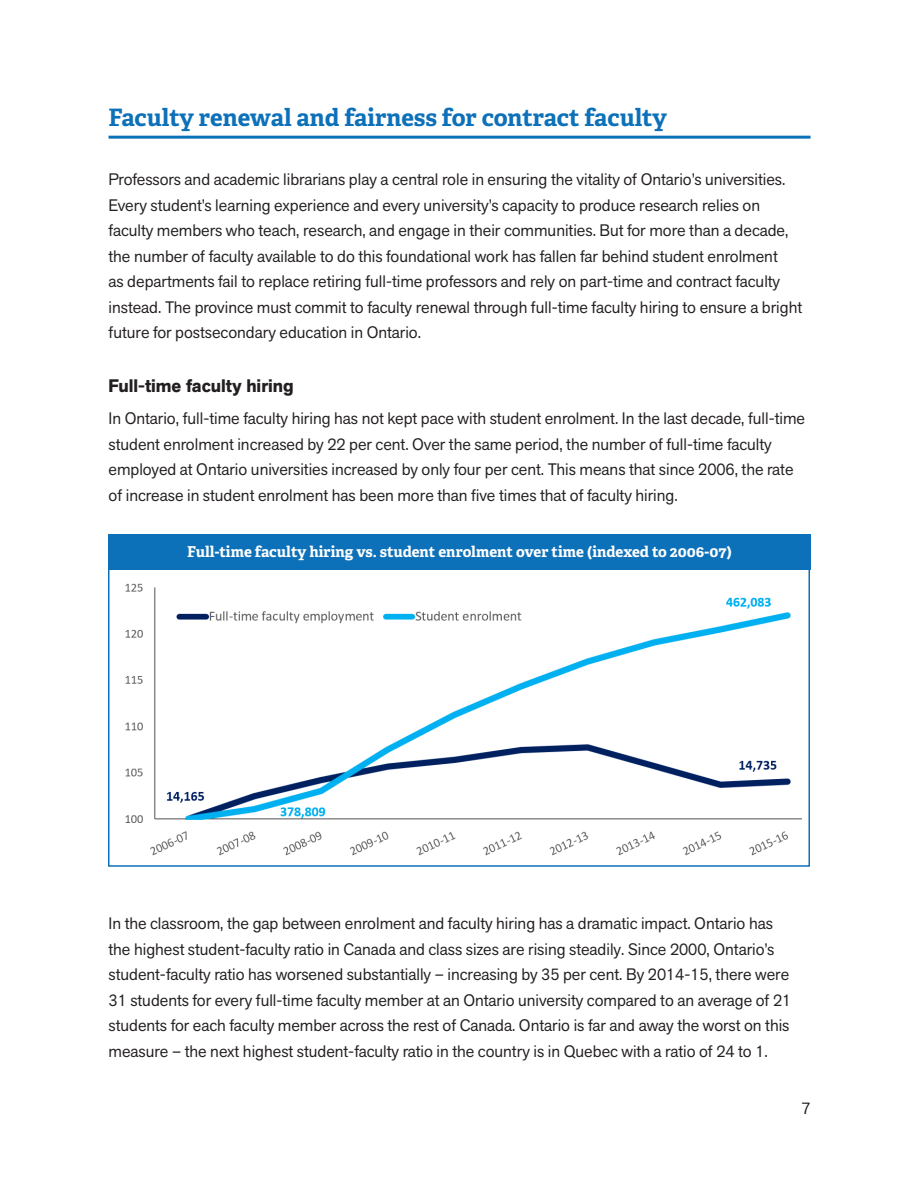
<style>
.page{position:relative;width:918px;height:1188px;background:#fff}
.page>*{position:absolute;margin:0;border:0;box-sizing:border-box;transform-origin:0 0}
.t1{font:700 24px "Adelle";letter-spacing:-.005em;color:#0d71b9}
.t2{font:700 18px "Akzid Grtsk Next";color:#231f20}
.t3{font:16.5px/25.5px "Akzid Grtsk Next";color:#231f20}
.t4{font:700 15px "Adelle";color:#fff}
</style>
<div class="page">
<img style="left:125px;top:583px;width:677px;height:273px">
<div style="left:109px;top:534px;width:702px;height:36px;background:#0d71b9"></div>
<hr style="left:109px;top:136px;width:702px;height:3px;background:#0d71b9">
<h1 class="t1" style="left:109px;top:102px;width:560px">Faculty renewal and fairness for contract faculty</h1>
<p class="t3" style="left:109px;top:167px;width:695px">Professors and academic librarians play a central role in ensuring the vitality of Ontario’s universities.<br>Every student’s learning experience and every university’s capacity to produce research relies on faculty members who teach, research, and engage in their communities. But for more than a decade, the number of faculty available to do this foundational work has fallen far behind student enrolment<br>as departments fail to replace retiring full-time professors and rely on part-time and contract faculty instead. The province must commit to faculty renewal through full-time faculty hiring to ensure a bright future for postsecondary education in Ontario.</p>
<p class="t2" style="left:109px;top:374px;width:187px">Full-time faculty hiring</p>
<p class="t3" style="left:109px;top:406px;width:698px">In Ontario, full-time faculty hiring has not kept pace with student enrolment. In the last decade, full-time student enrolment increased by 22 per cent. Over the same period, the number of full-time faculty employed at Ontario universities increased by only four per cent. This means that since 2006, the rate of increase in student enrolment has been more than five times that of faculty hiring.</p>
<p class="t4" style="left:187px;top:543px;width:546px">Full-time faculty hiring vs. student enrolment over time (indexed to 2006-07)</p>
<p class="t3" style="left:109px;top:911px;width:684px">In the classroom, the gap between enrolment and faculty hiring has a dramatic impact. Ontario has the highest student-faculty ratio in Canada and class sizes are rising steadily. Since 2000, Ontario’s student-faculty ratio has worsened substantially – increasing by 35 per cent. By 2014-15, there were 31 students for every full-time faculty member at an Ontario university compared to an average of 21 students for each faculty member across the rest of Canada. Ontario is far and away the worst on this measure – the next highest student-faculty ratio in the country is in Quebec with a ratio of 24 to 1.</p>
<p class="t3" style="left:801px;top:1095px;width:11px">7</p>
</div>
